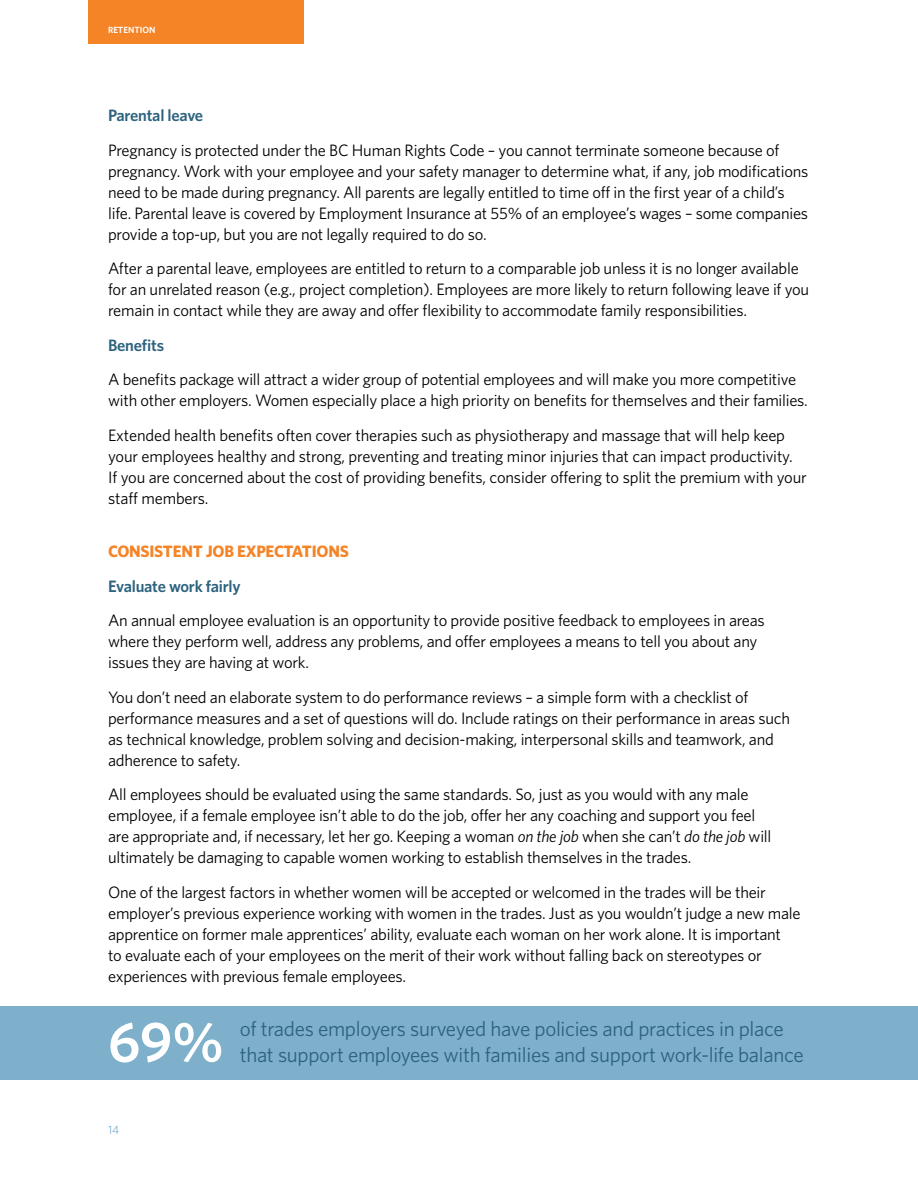
<style>
.page{position:relative;width:918px;height:1188px;background:#fff}
.page>*{position:absolute;margin:0;border:0;box-sizing:border-box;transform-origin:0 0}
.t1{font:600 57px "Whitney";color:#fff}
.t2{font:21px/25.5px "Whitney";letter-spacing:-.015em;color:#2d637f}
.t3{font:16.5px/21px "Whitney";letter-spacing:-.015em;color:#000}
.t4{font:600 16.5px "Whitney";letter-spacing:-.015em;color:#2d637f}
.t5{font:700 16.5px "Whitney";letter-spacing:-.015em;color:#f58427}
.t6{font:12px "Whitney";color:#7eb0cc}
.t7{font:600 9px "Whitney";color:#fff}
.s1{font-style:italic}
</style>
<div class="page">
<div style="left:88px;top:0;width:216px;height:44px;background:#f58427"></div>
<div style="left:0;top:1007px;width:918px;height:73px;background:#7eb0cc"></div>
<p class="t7" style="left:108px;top:24px;width:49px">retention</p>
<p class="t4" style="left:108px;top:104px;width:97px">Parental leave</p>
<p class="t3" style="left:108px;top:139px;width:702px">Pregnancy is protected under the BC Human Rights Code – you cannot terminate someone because of pregnancy. Work with your employee and your safety manager to determine what, if any, job modifications need to be made during pregnancy. All parents are legally entitled to time off in the first year of a child’s life. Parental leave is covered by Employment Insurance at 55% of an employee’s wages – some companies provide a top-up, but you are not legally required to do so.</p>
<p class="t3" style="left:108px;top:258px;width:703px">After a parental leave, employees are entitled to return to a comparable job unless it is no longer available for an unrelated reason (e.g., project completion). Employees are more likely to return following leave if you remain in contact while they are away and offer flexibility to accommodate family responsibilities.</p>
<p class="t4" style="left:108px;top:334px;width:58px">Benefits</p>
<p class="t3" style="left:108px;top:369px;width:701px">A benefits package will attract a wider group of potential employees and will make you more competitive with other employers. Women especially place a high priority on benefits for themselves and their families.</p>
<p class="t3" style="left:108px;top:424px;width:700px">Extended health benefits often cover therapies such as physiotherapy and massage that will help keep your employees healthy and strong, preventing and treating minor injuries that can impact productivity.<br>If you are concerned about the cost of providing benefits, consider offering to split the premium with your staff members.</p>
<p class="t5" style="left:108px;top:541px;width:242px">CONSISTENT JOB EXPECTATIONS</p>
<p class="t4" style="left:108px;top:575px;width:134px">Evaluate work fairly</p>
<p class="t3" style="left:108px;top:610px;width:658px">An annual employee evaluation is an opportunity to provide positive feedback to employees in areas where they perform well, address any problems, and offer employees a means to tell you about any issues they are having at work.</p>
<p class="t3" style="left:108px;top:686px;width:683px">You don’t need an elaborate system to do performance reviews – a simple form with a checklist of performance measures and a set of questions will do. Include ratings on their performance in areas such as technical knowledge, problem solving and decision-making, interpersonal skills and teamwork, and adherence to safety.</p>
<p class="t3" style="left:108px;top:784px;width:665px">All employees should be evaluated using the same standards. So, just as you would with any male employee, if a female employee isn’t able to do the job, offer her any coaching and support you feel are appropriate and, if necessary, let her go. Keeping a woman <span class="s1">on the job</span> when she can’t <span class="s1">do the job</span> will ultimately be damaging to capable women working to establish themselves in the trades.</p>
<p class="t3" style="left:108px;top:881px;width:694px">One of the largest factors in whether women will be accepted or welcomed in the trades will be their employer’s previous experience working with women in the trades. Just as you wouldn’t judge a new male apprentice on former male apprentices’ ability, evaluate each woman on her work alone. It is important<br>to evaluate each of your employees on the merit of their work without falling back on stereotypes or experiences with previous female employees.</p>
<h1 class="t1" style="left:108px;top:1004px;width:117px">69%</h1>
<p class="t2" style="left:240px;top:1016px;width:565px">of trades employers surveyed have policies and practices in place that support employees with families and support work-life balance</p>
<p class="t6" style="left:108px;top:1122px;width:13px">14</p>
</div>
